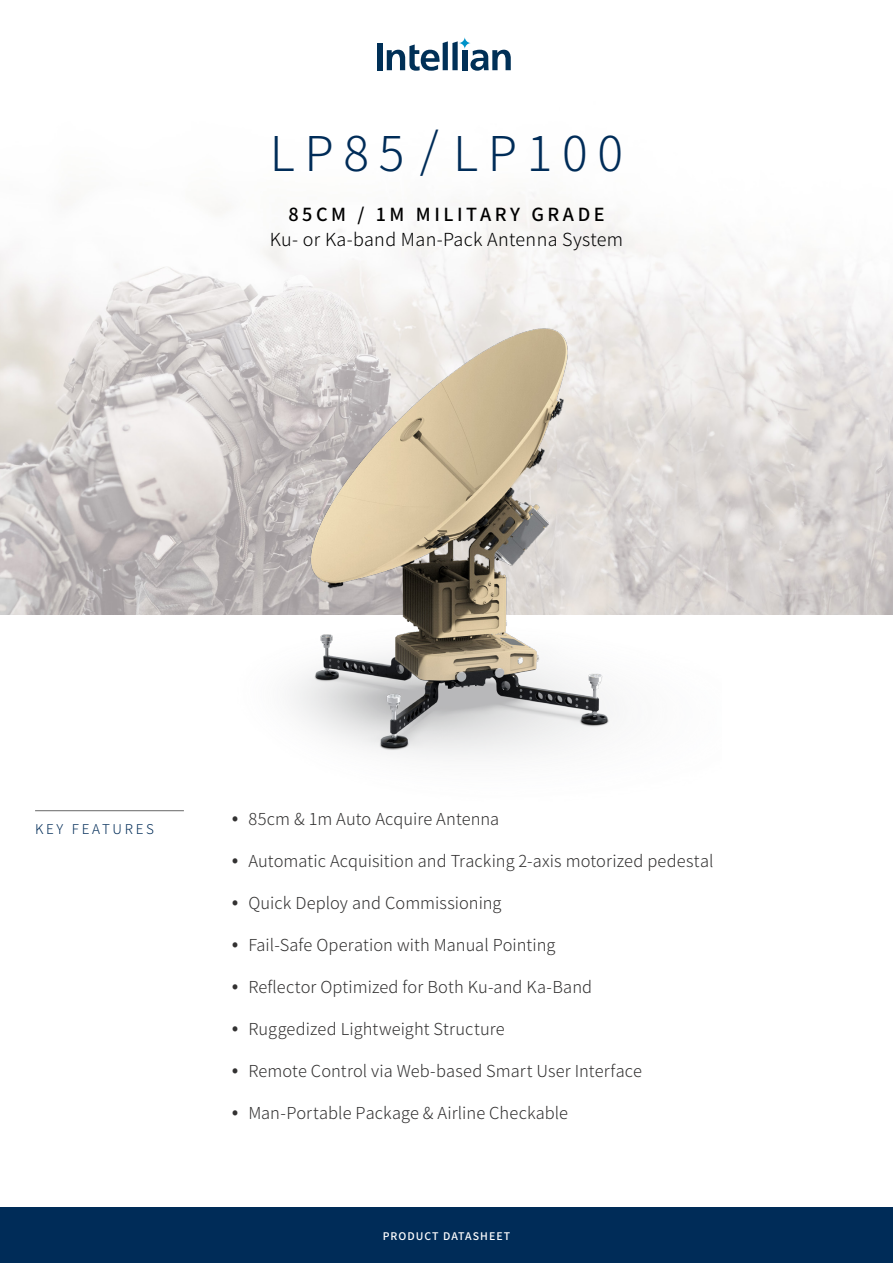
<style>
.page{position:relative;width:893px;height:1263px;background:#fff}
.page>*{position:absolute;margin:0;border:0;box-sizing:border-box;transform-origin:0 0}
.t1{font:300 48px "Noto Sans KR";letter-spacing:.2em;color:#002c58}
.t2{font:300 18px "Noto Sans KR";letter-spacing:.02em;color:#000}
.t3{font:500 18px "Noto Sans KR";letter-spacing:.2em;color:#000}
.t4{font:300 16.5px "Noto Sans KR";letter-spacing:.005em;color:#333232}
.t5{font:300 13.5px "Noto Sans CJ Kkr";letter-spacing:.2em;color:#002c58}
.t6{font:500 10.5px "Noto Sans KR";letter-spacing:.1em;color:#fff}
.s1{font-size:21px}
</style>
<div class="page">
<img style="left:0;top:37px;width:893px;height:577px">
<hr style="left:35px;top:810px;width:149px;height:1px;background:#666">
<div style="left:0;top:1208px;width:893px;height:55px;background:#002c58"></div>
<div style="left:377px;top:43px;width:5px;height:27px;background:#003057"></div>
<svg style="left:387px;top:38px;width:124px;height:33px"></svg>
<img style="left:191px;top:269px;width:530px;height:487px">
<h1 class="t1" style="left:270px;top:126px;width:355px">LP85 /LP100</h1>
<p class="t3" style="left:288px;top:204px;width:318px">85CM / 1M MILITARY GRADE</p>
<p class="t2" style="left:270px;top:229px;width:355px">Ku- or Ka-band Man-Pack Antenna System</p>
<p class="t5" style="left:35px;top:821px;width:120px">KEY FEATURES</p>
<p class="t4" style="left:232px;top:809px;width:269px"><span class="s1">•</span> 85cm &amp; 1m Auto Acquire Antenna</p>
<p class="t4" style="left:232px;top:851px;width:483px"><span class="s1">•</span> Automatic Acquisition and Tracking 2-axis motorized pedestal</p>
<p class="t4" style="left:232px;top:893px;width:271px"><span class="s1">•</span> Quick Deploy and Commissioning</p>
<p class="t4" style="left:232px;top:935px;width:325px"><span class="s1">•</span> Fail-Safe Operation with Manual Pointing</p>
<p class="t4" style="left:232px;top:977px;width:362px"><span class="s1">•</span> Reflector Optimized for Both Ku-and Ka-Band</p>
<p class="t4" style="left:232px;top:1019px;width:274px"><span class="s1">•</span> Ruggedized Lightweight Structure</p>
<p class="t4" style="left:232px;top:1061px;width:412px"><span class="s1">•</span> Remote Control via Web-based Smart User Interface</p>
<p class="t4" style="left:232px;top:1103px;width:338px"><span class="s1">•</span> Man-Portable Package &amp; Airline Checkable</p>
<p class="t6" style="left:383px;top:1230px;width:129px">PRODUCT DATASHEET</p>
</div>
